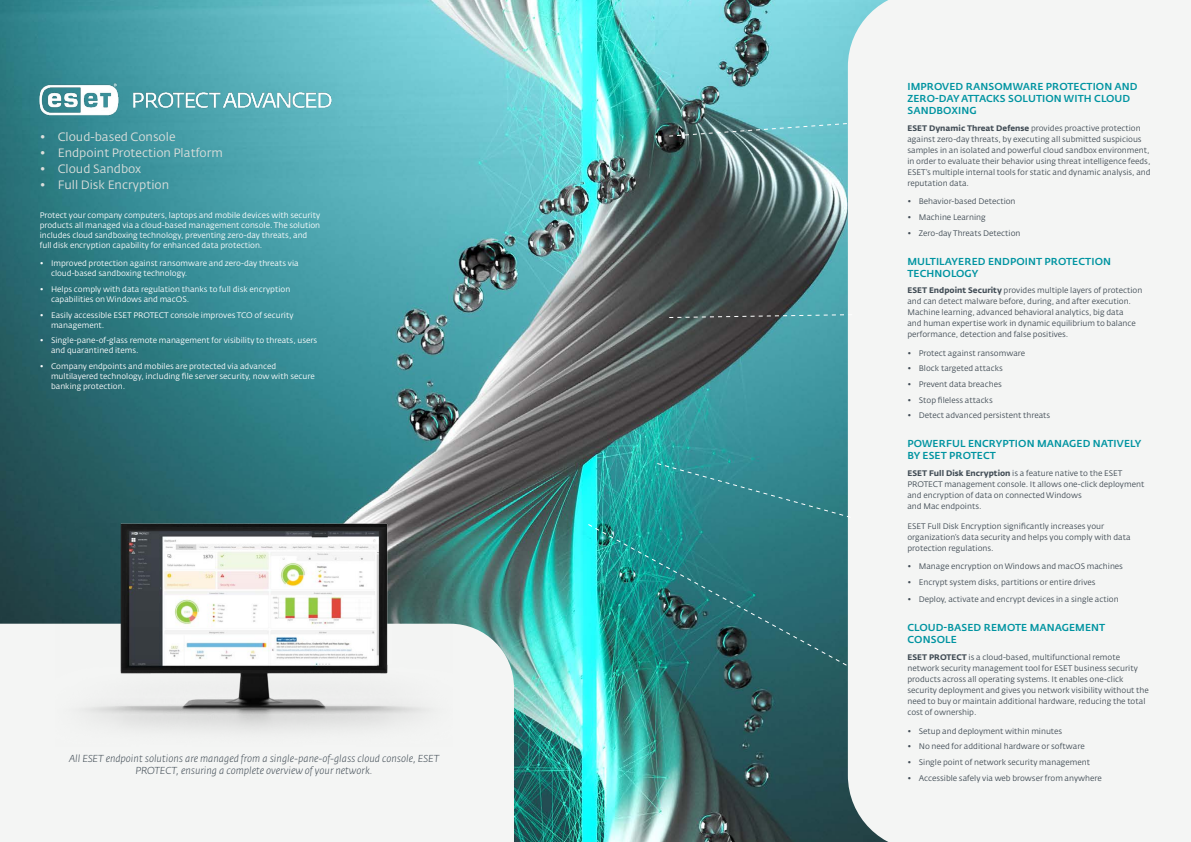
<style>
.page{position:relative;width:1191px;height:842px;background:#fff}
.page>*{position:absolute;margin:0;border:0;box-sizing:border-box;transform-origin:0 0}
.t1{font:12px "Fedra Sans Alt Pro";color:#dbdedb}
.t2{font:500 10px/12px "Fedra Sans Alt Pro";letter-spacing:.01em;color:#0094a1}
.t3{font:italic 300 10px/12px "Fedra Sans Alt Pro";color:#424d56;text-align:center}
.t4{font:8px/11px "Fedra Sans Alt Pro";color:#424d56}
.t5{font:8px/10px "Fedra Sans Alt Pro";color:#fff}
.s1{font-weight:700}
</style>
<div class="page">
<img style="left:0;top:0;width:848px;height:842px">
<div style="left:0;top:624px;width:514px;height:218px;background:#f4f5f4"></div>
<svg style="left:668px;top:121px;width:180px;height:16px;background:#629ba0"></svg>
<div style="left:848px;top:0;width:343px;height:842px;background:#f4f5f4"></div>
<svg style="left:668px;top:314px;width:185px;height:4px"></svg>
<img style="left:30px;top:74px;width:306px;height:49px">
<img style="left:587px;top:462px;width:268px;height:208px">
<img style="left:55px;top:523px;width:397px;height:224px">
<h1 class="t1" style="left:40px;top:129px;width:137px">• Cloud-based Console</h1>
<h1 class="t1" style="left:40px;top:145px;width:185px">• Endpoint Protection Platform</h1>
<h1 class="t1" style="left:40px;top:161px;width:103px">• Cloud Sandbox</h1>
<h1 class="t1" style="left:40px;top:177px;width:131px">• Full Disk Encryption</h1>
<p class="t5" style="left:40px;top:210px;width:282px">Protect your company computers, laptops and mobile devices with security products all managed via a cloud-based management console. The solution includes cloud sandboxing technology, preventing zero-day threats, and full disk encryption capability for enhanced data protection.</p>
<p class="t5" style="left:51px;top:259px;width:249px;text-indent:-11px">• Improved protection against ransomware and zero-day threats via cloud-based sandboxing technology.</p>
<p class="t5" style="left:51px;top:284px;width:241px;text-indent:-11px">• Helps comply with data regulation thanks to full disk encryption capabilities on Windows and macOS.</p>
<p class="t5" style="left:51px;top:310px;width:244px;text-indent:-11px">• Easily accessible ESET PROTECT console improves TCO of security management.</p>
<p class="t5" style="left:51px;top:336px;width:268px;text-indent:-11px">• Single-pane-of-glass remote management for visibility to threats, users and quarantined items.</p>
<p class="t5" style="left:51px;top:361px;width:265px;text-indent:-11px">• Company endpoints and mobiles are protected via advanced multilayered technology, including file server security, now with secure banking protection.</p>
<p class="t3" style="left:69px;top:752px;width:371px">All ESET endpoint solutions are managed from a single-pane-of-glass cloud console, ESET<br>PROTECT, ensuring a complete overview of your network.</p>
<p class="t2" style="left:907px;top:81px;width:231px">IMPROVED RANSOMWARE PROTECTION AND<br>ZERO-DAY ATTACKS SOLUTION WITH CLOUD<br>SANDBOXING</p>
<p class="t4" style="left:907px;top:122px;width:245px"><span class="s1">ESET Dynamic Threat Defense</span> provides proactive protection against zero-day threats, by executing all submitted suspicious samples in an isolated and powerful cloud sandbox environment, in order to evaluate their behavior using threat intelligence feeds, ESET’s multiple internal tools for static and dynamic analysis, and reputation data.</p>
<p class="t4" style="left:907px;top:196px;width:110px">• Behavior-based Detection</p>
<p class="t4" style="left:907px;top:212px;width:80px">• Machine Learning</p>
<p class="t4" style="left:907px;top:227px;width:115px">• Zero-day Threats Detection</p>
<p class="t2" style="left:907px;top:255px;width:205px">MULTILAYERED ENDPOINT PROTECTION<br>TECHNOLOGY</p>
<p class="t4" style="left:907px;top:285px;width:236px"><span class="s1">ESET Endpoint Security</span> provides multiple layers of protection and can detect malware before, during, and after execution.<br>Machine learning, advanced behavioral analytics, big data<br>and human expertise work in dynamic equilibrium to balance performance, detection and false positives.</p>
<p class="t4" style="left:907px;top:347px;width:119px">• Protect against ransomware</p>
<p class="t4" style="left:907px;top:363px;width:97px">• Block targeted attacks</p>
<p class="t4" style="left:907px;top:379px;width:96px">• Prevent data breaches</p>
<p class="t4" style="left:907px;top:394px;width:87px">• Stop fileless attacks</p>
<p class="t4" style="left:907px;top:410px;width:144px">• Detect advanced persistent threats</p>
<p class="t2" style="left:907px;top:438px;width:235px">POWERFUL ENCRYPTION MANAGED NATIVELY<br>BY ESET PROTECT</p>
<p class="t4" style="left:907px;top:468px;width:238px"><span class="s1">ESET Full Disk Encryption</span> is a feature native to the ESET PROTECT management console. It allows one-click deployment and encryption of data on connected Windows<br>and Mac endpoints.</p>
<p class="t4" style="left:907px;top:520px;width:225px">ESET Full Disk Encryption significantly increases your organization’s data security and helps you comply with data protection regulations.</p>
<p class="t4" style="left:907px;top:561px;width:217px">• Manage encryption on Windows and macOS machines</p>
<p class="t4" style="left:907px;top:576px;width:190px">• Encrypt system disks, partitions or entire drives</p>
<p class="t4" style="left:907px;top:594px;width:213px">• Deploy, activate and encrypt devices in a single action</p>
<p class="t2" style="left:907px;top:622px;width:199px">CLOUD-BASED REMOTE MANAGEMENT<br>CONSOLE</p>
<p class="t4" style="left:907px;top:652px;width:243px"><span class="s1">ESET PROTECT</span> is a cloud-based, multifunctional remote network security management tool for ESET business security products across all operating systems. It enables one-click security deployment and gives you network visibility without the need to buy or maintain additional hardware, reducing the total cost of ownership.</p>
<p class="t4" style="left:907px;top:725px;width:156px">• Setup and deployment within minutes</p>
<p class="t4" style="left:907px;top:741px;width:179px">• No need for additional hardware or software</p>
<p class="t4" style="left:907px;top:757px;width:184px">• Single point of network security management</p>
<p class="t4" style="left:907px;top:772px;width:196px">• Accessible safely via web browser from anywhere</p>
</div>
